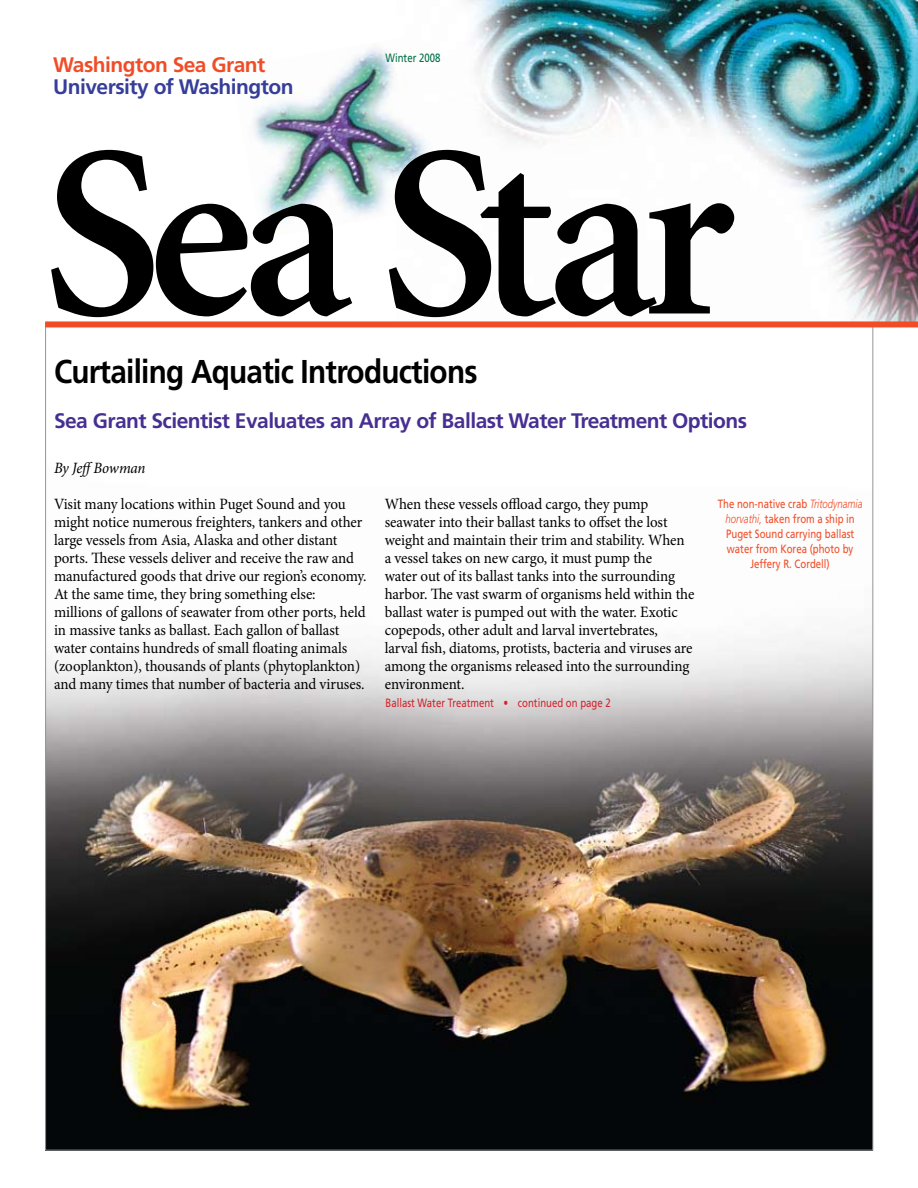
<style>
.page{position:relative;width:918px;height:1188px;background:#fff}
.page>*{position:absolute;margin:0;border:0;box-sizing:border-box;transform-origin:0 0}
.t1{font:600 246px "Minion";letter-spacing:-.06em;color:#000}
.t2{font:700 33px "Frutiger LT Std";letter-spacing:-.025em;color:#000;scale:.9 1}
.t3{font:700 21px "Frutiger LT Std";letter-spacing:-.025em;color:#472f92}
.t4{font:700 21px "Frutiger LT Std";letter-spacing:-.025em;color:#363e99}
.t5{font:700 21px "Frutiger LT Std";letter-spacing:-.025em;color:#f04d27}
.t6{font:15.75px/18px "Minion Pro";letter-spacing:-.01em;color:#000;scale:.95 1}
.t7{font:italic 15.75px "Minion Pro";letter-spacing:-.015em;color:#000;scale:.95 1}
.t8{font:12px/15px "Frutiger LT Std";color:#f04d27;text-align:center;scale:.8 1}
.t9{font:12px "Frutiger LT Std";color:#d2232a;scale:.8 1}
.t10{font:12px "Frutiger LT Std";color:#006f45;scale:.8 1}
.s1{font-weight:300;font-style:italic}
</style>
<div class="page">
<img style="left:47px;top:630px;width:824px;height:518px">
<img style="left:465px;top:0;width:453px;height:321px">
<img style="left:253px;top:48px;width:175px;height:175px">
<div style="left:45px;top:321px;width:873px;height:6px;background:#f04d27"></div>
<h3 class="t5" style="left:53px;top:52px;width:214px">Washington Sea Grant</h3>
<h3 class="t4" style="left:53px;top:75px;width:242px">University of Washington</h3>
<p class="t10" style="left:386px;top:51px;width:70px">Winter 2008</p>
<h1 class="t1" style="left:42px;top:109px;width:695px">Sea Star</h1>
<h2 class="t2" style="left:54px;top:352px;width:472px">Curtailing Aquatic Introductions</h2>
<h3 class="t3" style="left:54px;top:408px;width:695px">Sea Grant Scientist Evaluates an Array of Ballast Water Treatment Options</h3>
<p class="t7" style="left:54px;top:457px;width:98px">By JeffBowman</p>
<p class="t6" style="left:54px;top:495px;width:331px">Visit many locations within Puget Sound and you might notice numerous freighters, tankers and other large vessels from Asia, Alaska and other distant ports. These vessels deliver and receive the raw and manufactured goods that drive our region’s economy.<br>At the same time, they bring something else: millions of gallons of seawater from other ports, held in massive tanks as ballast. Each gallon of ballast water contains hundreds of small floating animals (zooplankton), thousands of plants (phytoplankton) and many times that number of bacteria and viruses.</p>
<p class="t6" style="left:385px;top:495px;width:328px">When these vessels offload cargo, they pump seawater into their ballast tanks to offset the lost weight and maintain their trim and stability. When a vessel takes on new cargo, it must pump the<br>water out of its ballast tanks into the surrounding harbor. The vast swarm of organisms held within the ballast water is pumped out with the water. Exotic copepods, other adult and larval invertebrates, larval fish, diatoms, protists, bacteria and viruses are among the organisms released into the surrounding environment.</p>
<p class="t8" style="left:718px;top:497px;width:182px">The non-native crab <span class="s1">Tritodynamia horvathi,</span> taken from a ship in<br>Puget Sound carrying ballast water from Korea (photo by<br>Jeffery R. Cordell)</p>
<p class="t9" style="left:386px;top:695px;width:283px">Ballast Water Treatment • continued on page 2</p>
</div>
